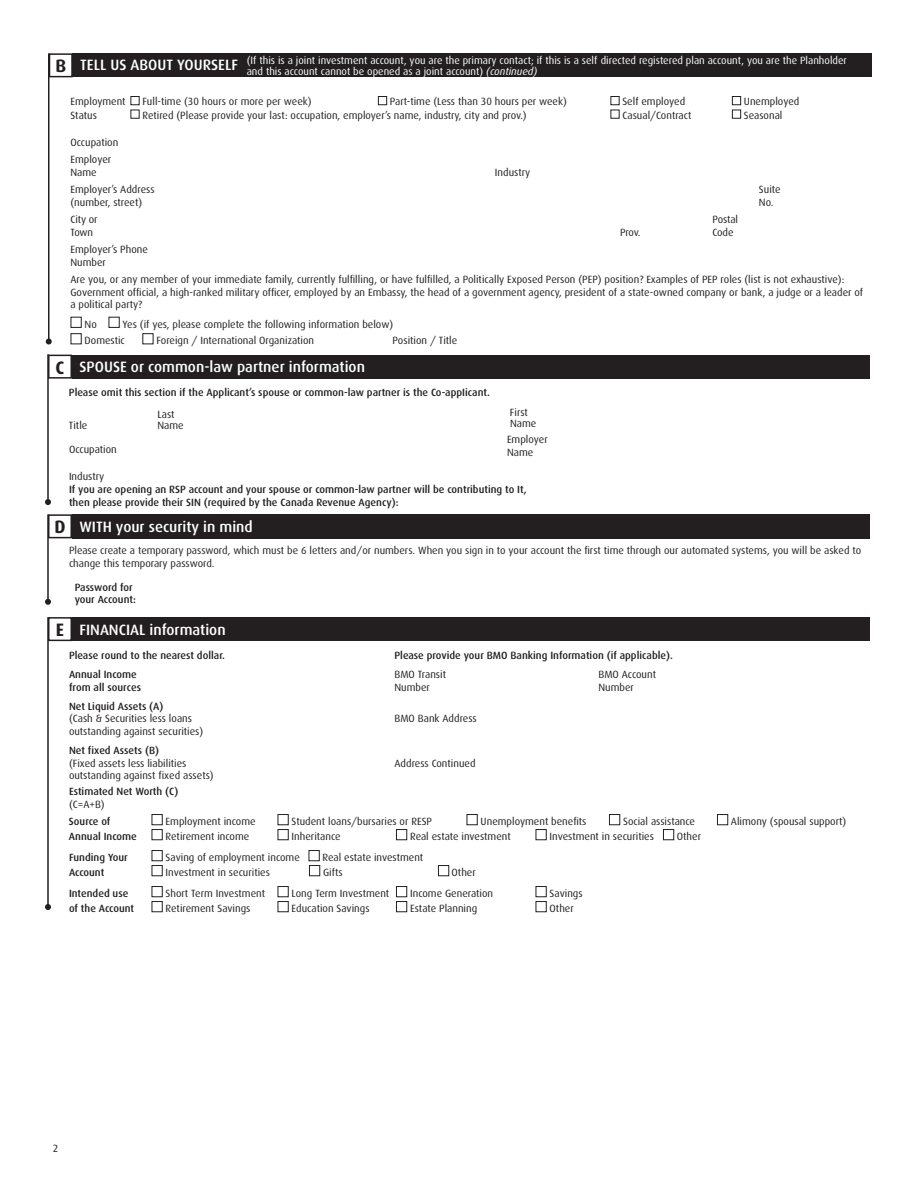
<style>
.page{position:relative;width:918px;height:1188px;background:#fff}
.page>*{position:absolute;margin:0;border:0;box-sizing:border-box;transform-origin:0 0}
.t1{font:500 15px "Dax";color:#fff}
.t2{font:10.5px/12.8px "Dax";color:#231f20}
.t3{font:500 10.5px/12.8px "Dax";color:#231f20}
.t4{font:10.5px/10.5px "Dax";color:#fff}
.s1{font-weight:700;font-size:18px;color:#231f20}
.s2{font-weight:500;font-size:15px}
.s3{font-style:italic}
.s4{font-weight:500}
.s5{font-weight:400}
</style>
<div class="page">
<div style="left:73px;top:53px;width:799px;height:24px;background:#231f20"></div>
<svg style="left:70px;top:316px;width:12px;height:29px"></svg>
<hr style="left:48px;top:53px;width:2px;height:289px;background:#231f20">
<svg style="left:46px;top:339px;width:6px;height:6px"></svg>
<div style="left:49px;top:53px;width:24px;height:24px;border:2px solid #231f20"></div>
<svg style="left:130px;top:96px;width:10px;height:23px"></svg>
<div style="left:378px;top:96px;width:9px;height:9px;border:1px solid #231f20"></div>
<svg style="left:610px;top:96px;width:10px;height:23px"></svg>
<svg style="left:732px;top:96px;width:9px;height:23px"></svg>
<div style="left:108px;top:317px;width:12px;height:11px;border:1px solid #231f20"></div>
<div style="left:142px;top:333px;width:12px;height:11px;border:1px solid #231f20"></div>
<hr style="left:47px;top:354px;width:2px;height:148px;background:#231f20">
<svg style="left:45px;top:499px;width:6px;height:6px"></svg>
<div style="left:48px;top:355px;width:24px;height:24px;border:2px solid #231f20"></div>
<div style="left:72px;top:355px;width:798px;height:24px;background:#231f20"></div>
<hr style="left:47px;top:514px;width:2px;height:88px;background:#231f20">
<svg style="left:45px;top:599px;width:6px;height:6px"></svg>
<hr style="left:47px;top:617px;width:2px;height:290px;background:#231f20">
<svg style="left:45px;top:904px;width:6px;height:6px"></svg>
<div style="left:48px;top:514px;width:24px;height:24px;border:2px solid #231f20"></div>
<div style="left:48px;top:617px;width:24px;height:24px;border:2px solid #231f20"></div>
<div style="left:72px;top:514px;width:798px;height:24px;background:#231f20"></div>
<div style="left:72px;top:617px;width:798px;height:24px;background:#231f20"></div>
<svg style="left:151px;top:814px;width:12px;height:99px"></svg>
<svg style="left:277px;top:814px;width:12px;height:27px"></svg>
<div style="left:466px;top:814px;width:12px;height:11px;border:1px solid #231f20"></div>
<div style="left:609px;top:814px;width:11px;height:11px;border:1px solid #231f20"></div>
<div style="left:717px;top:814px;width:11px;height:11px;border:1px solid #231f20"></div>
<div style="left:396px;top:829px;width:11px;height:11px;border:1px solid #231f20"></div>
<div style="left:535px;top:829px;width:12px;height:11px;border:1px solid #231f20"></div>
<div style="left:663px;top:829px;width:11px;height:11px;border:1px solid #231f20"></div>
<svg style="left:308px;top:850px;width:13px;height:27px"></svg>
<div style="left:438px;top:865px;width:11px;height:11px;border:1px solid #231f20"></div>
<svg style="left:277px;top:886px;width:12px;height:27px"></svg>
<svg style="left:396px;top:886px;width:12px;height:27px"></svg>
<svg style="left:535px;top:886px;width:12px;height:27px"></svg>
<p class="t4" style="left:247px;top:55px;width:602px;text-indent:-191px"><span class="s1">B</span> <span class="s2">TELL US ABOUT YOURSELF</span> (If this is a joint investment account, you are the primary contact; if this is a self directed registered plan account, you are the Planholder and this account cannot be opened as a joint account) <span class="s3">(continued)</span></p>
<p class="t2" style="left:70px;top:95px;width:57px;line-height:13.5px">Employment<br>Status</p>
<p class="t2" style="left:142px;top:95px;width:171px">Full-time (30 hours or more per week)</p>
<p class="t2" style="left:390px;top:95px;width:179px">Part-time (Less than 30 hours per week)</p>
<p class="t2" style="left:622px;top:95px;width:64px">Self employed</p>
<p class="t2" style="left:744px;top:95px;width:57px">Unemployed</p>
<p class="t2" style="left:142px;top:109px;width:386px">Retired (Please provide your last: occupation, employer’s name, industry, city and prov.)</p>
<p class="t2" style="left:622px;top:109px;width:71px">Casual/Contract</p>
<p class="t2" style="left:744px;top:109px;width:40px">Seasonal</p>
<p class="t2" style="left:70px;top:136px;width:49px">Occupation</p>
<p class="t2" style="left:70px;top:153px;width:42px">Employer<br>Name</p>
<p class="t2" style="left:495px;top:166px;width:37px">Industry</p>
<p class="t2" style="left:70px;top:183px;width:86px">Employer’s Address (number, street)</p>
<p class="t2" style="left:759px;top:183px;width:23px">Suite<br>No.</p>
<p class="t2" style="left:70px;top:213px;width:29px">City or<br>Town</p>
<p class="t2" style="left:712px;top:213px;width:27px">Postal<br>Code</p>
<p class="t2" style="left:620px;top:226px;width:22px">Prov.</p>
<p class="t2" style="left:70px;top:243px;width:79px">Employer’s Phone<br>Number</p>
<p class="t2" style="left:70px;top:273px;width:794px">Are you, or any member of your immediate family, currently fulflling, or have fulflled, a Politically Exposed Person (PEP) position? Examples of PEP roles (list is not exhaustive):<br>Government offcial, a high-ranked military offcer, employed by an Embassy, the head of a government agency, president of a state-owned company or bank, a judge or a leader of a political party?</p>
<p class="t2" style="left:85px;top:318px;width:14px">No</p>
<p class="t2" style="left:123px;top:318px;width:272px">Yes (if yes, please complete the following information below)</p>
<p class="t2" style="left:85px;top:334px;width:42px">Domestic</p>
<p class="t2" style="left:156px;top:334px;width:159px">Foreign / International Organization</p>
<p class="t2" style="left:392px;top:334px;width:66px">Position / Title</p>
<h1 class="t1" style="left:56px;top:359px;width:311px"><span class="s1">C</span> SPOUSE or common-law partner information</h1>
<p class="t3" style="left:69px;top:386px;width:423px">Please omit this section if the Applicant’s spouse or common-law partner is the Co-appIicant.</p>
<p class="t2" style="left:69px;top:419px;width:20px">Title</p>
<p class="t2" style="left:158px;top:409px;width:28px;line-height:11.2px">Last<br>Name</p>
<p class="t2" style="left:510px;top:407px;width:28px;line-height:10.6px">First<br>Name</p>
<p class="t2" style="left:69px;top:443px;width:49px">Occupation</p>
<p class="t2" style="left:507px;top:433px;width:42px">Employer<br>Name</p>
<p class="t2" style="left:69px;top:470px;width:37px">Industry</p>
<p class="t3" style="left:69px;top:483px;width:459px">If you are opening an RSP account and your spouse or common-law partner will be contributing to It, then please provide their SIN (required by the Canada Revenue Agency):</p>
<h1 class="t1" style="left:54px;top:519px;width:200px"><span class="s1">D</span> WITH your security in mind</h1>
<p class="t2" style="left:69px;top:544px;width:794px">Please create a temporary password, which must be 6 letters and/or numbers. When you sign in to your account the frst time through our automated systems, you will be asked to change this temporary password.</p>
<p class="t3" style="left:75px;top:582px;width:63px;line-height:12px">Password for your Account:</p>
<h1 class="t1" style="left:56px;top:621px;width:171px"><span class="s1">E</span> FINANCIAL information</h1>
<p class="t3" style="left:69px;top:649px;width:157px">Please round to the nearest dollar.</p>
<p class="t3" style="left:69px;top:668px;width:74px">Annual Income from all sources</p>
<p class="t2" style="left:69px;top:700px;width:136px"><span class="s4">Net Liquid Assets (A)<br></span>(Cash &amp; Securities less loans outstanding against securities)</p>
<p class="t2" style="left:69px;top:744px;width:146px"><span class="s4">Net fixed Assets (B)<br></span>(Fixed assets less liabilities outstanding against fixed assets)</p>
<p class="t3" style="left:69px;top:785px;width:111px">Estimated Net Worth (C) <span class="s5">(C=A+B)</span></p>
<p class="t3" style="left:394px;top:649px;width:280px">Please provide your BMO Banking Information (if applicable).</p>
<p class="t2" style="left:394px;top:668px;width:53px">BMO Transit<br>Number</p>
<p class="t2" style="left:598px;top:668px;width:59px">BMO Account<br>Number</p>
<p class="t2" style="left:394px;top:712px;width:84px">BMO Bank Address</p>
<p class="t2" style="left:394px;top:757px;width:83px">Address Continued</p>
<p class="t3" style="left:69px;top:814px;width:69px;line-height:15px">Source of<br>Annual Income</p>
<p class="t2" style="left:166px;top:815px;width:92px">Employment income</p>
<p class="t2" style="left:292px;top:815px;width:142px">Student loans/bursaries or RESP</p>
<p class="t2" style="left:481px;top:815px;width:107px">Unemployment benefts</p>
<p class="t2" style="left:623px;top:815px;width:74px">Social assistance</p>
<p class="t2" style="left:731px;top:815px;width:117px">Alimony (spousal support)</p>
<p class="t2" style="left:166px;top:830px;width:85px">Retirement income</p>
<p class="t2" style="left:292px;top:830px;width:51px">Inheritance</p>
<p class="t2" style="left:410px;top:830px;width:102px">Real estate investment</p>
<p class="t2" style="left:550px;top:830px;width:106px">Investment in securities</p>
<p class="t2" style="left:677px;top:830px;width:26px">Other</p>
<p class="t3" style="left:69px;top:850px;width:60px;line-height:15px">Funding Your<br>Account</p>
<p class="t2" style="left:166px;top:851px;width:136px">Saving of employment income</p>
<p class="t2" style="left:323px;top:851px;width:102px">Real estate investment</p>
<p class="t2" style="left:166px;top:866px;width:106px">Investment in securities</p>
<p class="t2" style="left:323px;top:866px;width:21px">Gifts</p>
<p class="t2" style="left:452px;top:866px;width:26px">Other</p>
<p class="t3" style="left:69px;top:886px;width:67px;line-height:15px">Intended use of the Account</p>
<p class="t2" style="left:166px;top:887px;width:101px">Short Term Investment</p>
<p class="t2" style="left:292px;top:887px;width:99px">Long Term Investment</p>
<p class="t2" style="left:410px;top:887px;width:85px">Income Generation</p>
<p class="t2" style="left:550px;top:887px;width:35px">Savings</p>
<p class="t2" style="left:166px;top:902px;width:86px">Retirement Savings</p>
<p class="t2" style="left:292px;top:902px;width:80px">Education Savings</p>
<p class="t2" style="left:410px;top:902px;width:69px">Estate Planning</p>
<p class="t2" style="left:550px;top:902px;width:26px">Other</p>
<p class="t2" style="left:53px;top:1142px;width:7px">2</p>
</div>
